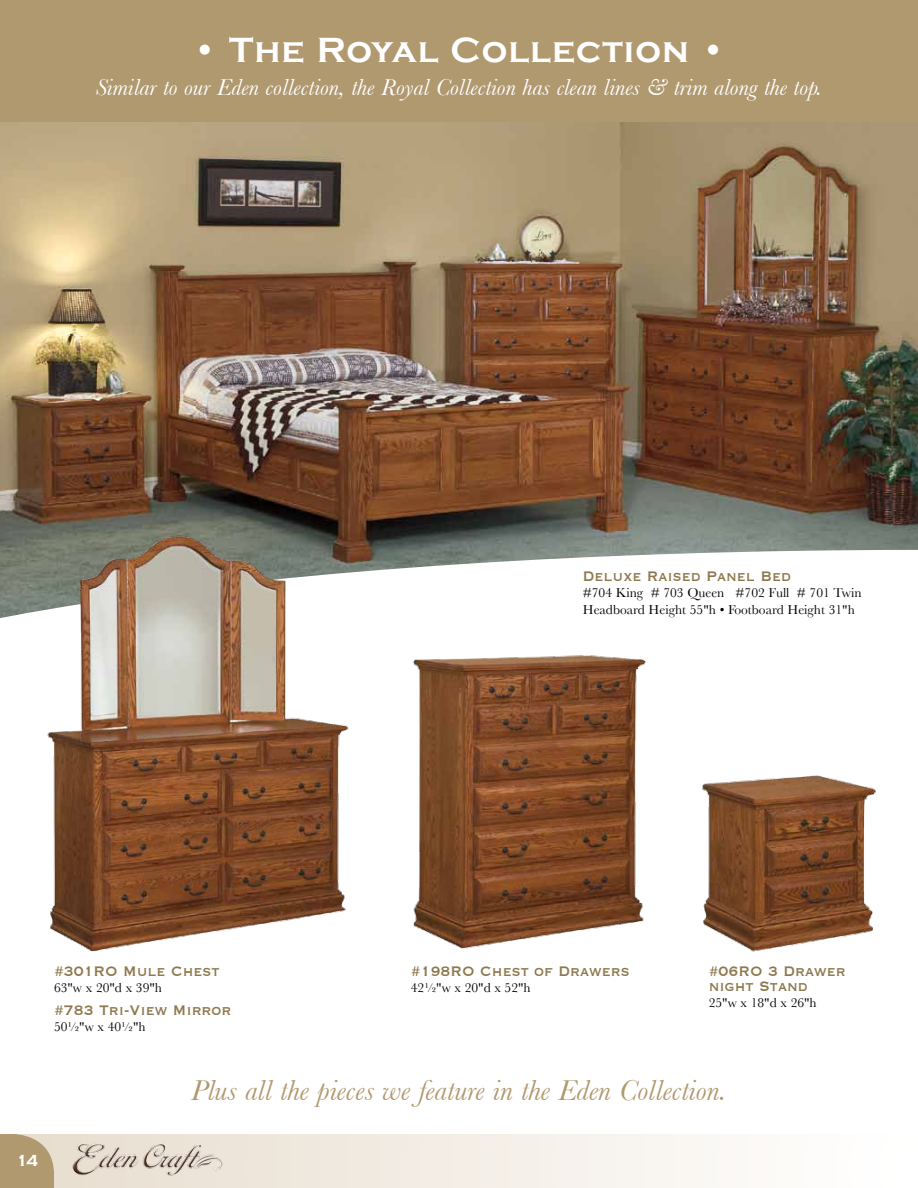
<style>
.page{position:relative;width:918px;height:1188px;background:#fff}
.page>*{position:absolute;margin:0;border:0;box-sizing:border-box;transform-origin:0 0}
.t1{font:700 36px "Copperplate Gothic";letter-spacing:.03em;color:#fff}
.t2{font:italic 30px "Baskerville";color:#b0986f}
.t3{font:italic 24px "Baskerville";color:#fff}
.t4{font:18px/15px "Copperplate";color:#8e784d;scale:.9 1}
.t5{font:700 16.5px "Copperplate Gothic";color:#fff}
.t6{font:13.5px/16.5px "Baskerville";color:#000}
</style>
<div class="page">
<div style="left:0;top:1134px;width:918px;height:54px;background:linear-gradient(to right,#e7dccd,#fff)"></div>
<svg style="left:0;top:1134px;width:54px;height:54px"></svg>
<img style="left:66px;top:1136px;width:163px;height:46px">
<img style="left:0;top:122px;width:918px;height:428px">
<svg style="left:0;top:550px;width:869px;height:68px"></svg>
<div style="left:0;top:0;width:918px;height:122px;background:#b0986f"></div>
<img style="left:45px;top:536px;width:304px;height:416px">
<img style="left:413px;top:655px;width:234px;height:294px">
<img style="left:702px;top:775px;width:174px;height:177px">
<h1 class="t1" style="left:193px;top:30px;width:534px">• The Royal Collection •</h1>
<h3 class="t3" style="left:96px;top:73px;width:728px">Similar to our Eden collection, the Royal Collection has clean lines &amp; trim along the top.</h3>
<h3 class="t4" style="left:583px;top:567px;width:233px">Deluxe Raised Panel Bed</h3>
<p class="t6" style="left:583px;top:584px;width:280px">#704 King # 703 Queen #702 Full # 701 Twin<br>Headboard Height 55"h • Footboard Height 31"h</p>
<h3 class="t4" style="left:54px;top:962px;width:186px">#301RO Mule Chest</h3>
<p class="t6" style="left:54px;top:979px;width:110px">63"w x 20"d x 39"h</p>
<h3 class="t4" style="left:54px;top:1001px;width:199px">#783 Tri-View Mirror</h3>
<p class="t6" style="left:54px;top:1018px;width:93px">50½"w x 40½"h</p>
<h3 class="t4" style="left:411px;top:962px;width:245px">#198RO Chest of Drawers</h3>
<p class="t6" style="left:411px;top:979px;width:121px">42½"w x 20"d x 52"h</p>
<h3 class="t4" style="left:709px;top:962px;width:154px">#06RO 3 Drawer night Stand</h3>
<p class="t6" style="left:709px;top:994px;width:110px">25"w x 18"d x 26"h</p>
<p class="t5" style="left:16px;top:1151px;width:23px">14</p>
<h2 class="t2" style="left:191px;top:1073px;width:537px">Plus all the pieces we feature in the Eden Collection.</h2>
</div>
